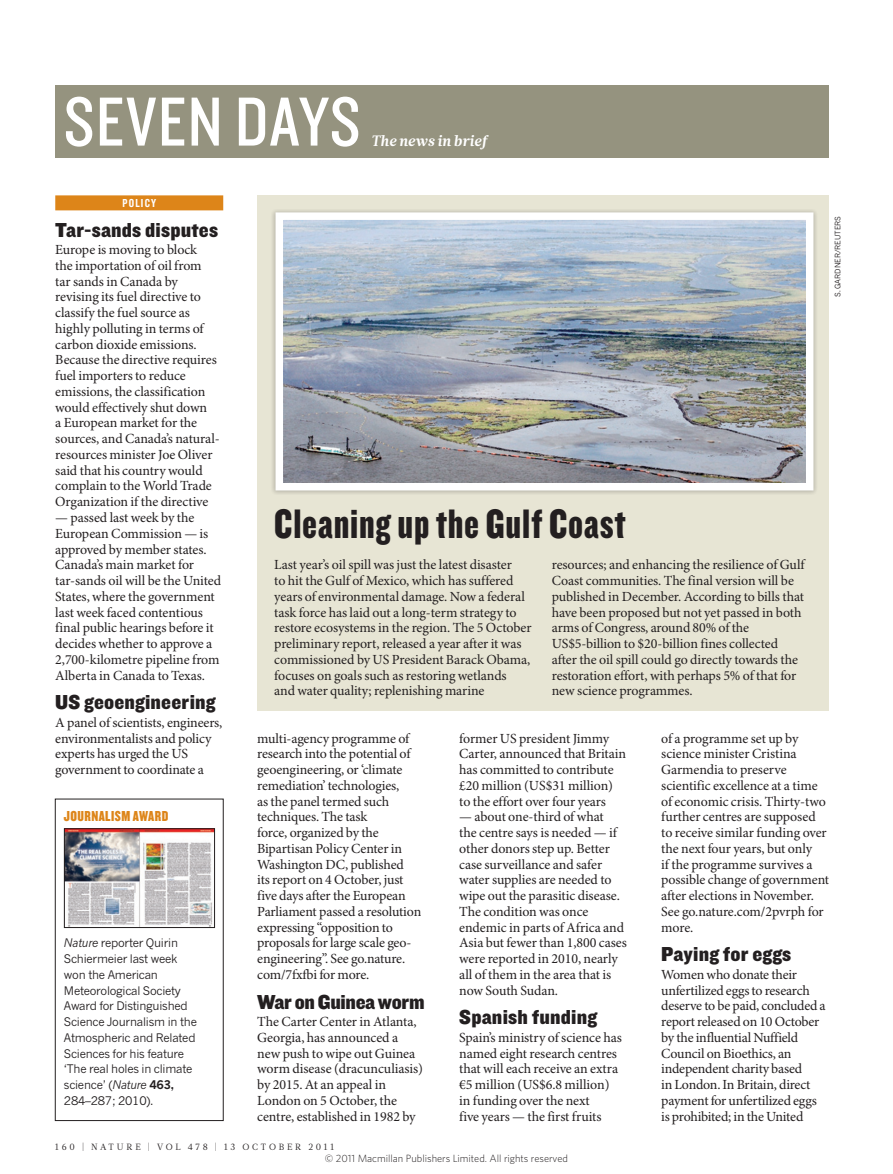
<style>
.page{position:relative;width:893px;height:1174px;background:#fff}
.page>*{position:absolute;margin:0;border:0;box-sizing:border-box;transform-origin:0 0}
.SECTION_HEADING_BOXE{font:72px "Knockout 29 Junior Ltweight";letter-spacing:.02em;color:#fff}
.BRIEFS_BOX_HEAD{font:42.75px "Knockout 69 Full Liteweight";letter-spacing:.02em;color:#231f20}
.BRIEFS_HEAD_14{font:21px "Knockout 71 Full Middlewt";letter-spacing:.01em;color:#231f20}
.BRIEFS_HEAD_14-2{font:21px "Knockout 71 Full Middlewt";letter-spacing:-.015em;color:#231f20}
.CORRECTION_BOX_HEAD{font:15px "Knockout 69 Full Liteweight";letter-spacing:.03em;color:#dd8519}
.t1{font:italic 700 15px "Glosa Math";letter-spacing:.01em;color:#fff}
.BODY_TEXT_R_L_1ST_PA{font:13.95px/15.8px "Minion Pro";letter-spacing:-.01em;color:#231f20}
.BRIEFS_SUBJECT_STRAP{font:12px "Knockout 49 Liteweight";letter-spacing:.1em;color:#fff}
.BOX_COPY_1ST_PARA{font:11.7px/15.8px "News Gothic MTOT";letter-spacing:-.02em;color:#231f20}
.t2{font:300 10.5px "Whitney";color:#231f20}
.t3{font:9px "Glosa Math";letter-spacing:.3em;color:#231f20}
.PIC_CREDIT{font:7.5px "News Gothic MTOT";color:#231f20}
.s1{font-style:italic}
.s2{font-weight:700}
</style>
<div class="page">
<div style="left:257px;top:195px;width:572px;height:516px;background:#e7e5d4"></div>
<div style="left:271px;top:208px;width:547px;height:287px;background:#231f20;opacity:.25"></div>
<img style="left:285px;top:221px;width:519px;height:260px">
<div style="left:276px;top:212px;width:537px;height:278px;border:8px solid #fff"></div>
<div style="left:55px;top:799px;width:168px;height:321px;border:1px solid #231f20"></div>
<img style="left:66px;top:830px;width:147px;height:95px">
<div style="left:64px;top:828px;width:151px;height:99px;border:1px solid #231f20"></div>
<div style="left:55px;top:195px;width:168px;height:15px;background:#dd8519"></div>
<div style="left:55px;top:85px;width:774px;height:72px;background:#95937f"></div>
<p class="SECTION_HEADING_BOXE" style="left:64px;top:75px;width:298px">SEVEN DAYS</p>
<p class="t1" style="left:371px;top:130px;width:117px">The news in brief</p>
<p class="BRIEFS_SUBJECT_STRAP" style="left:123px;top:195px;width:35px">POLICY</p>
<p class="BRIEFS_HEAD_14" style="left:55px;top:215px;width:164px">Tar-sands disputes</p>
<p class="BODY_TEXT_R_L_1ST_PA" style="left:55px;top:242px;width:166px">Europe is moving to block<br>the importation of oil from tar sands in Canada by revising its fuel directive to classify the fuel source as highly polluting in terms of carbon dioxide emissions.<br>Because the directive requires fuel importers to reduce emissions, the classification would effectively shut down<br>a European market for the sources, and Canada’s natural&shy;resources minister Joe Oliver said that his country would complain to the World Trade<br>Organization if the directive</p>
<p class="BODY_TEXT_R_L_1ST_PA" style="left:55px;top:510px;width:167px">— passed last week by the<br>European Commission — is approved by member states.<br>Canada’s main market for tar-sands oil will be the United<br>States, where the government last week faced contentious final public hearings before it decides whether to approve a<br>2,700-kilometre pipeline from<br>Alberta in Canada to Texas.</p>
<p class="BRIEFS_HEAD_14" style="left:55px;top:688px;width:162px">US geoengineering</p>
<p class="BODY_TEXT_R_L_1ST_PA" style="left:55px;top:715px;width:169px">A panel of scientists, engineers, environmentalists and policy experts has urged the US government to coordinate a</p>
<p class="CORRECTION_BOX_HEAD" style="left:64px;top:807px;width:106px">JOURNALISM AWARD</p>
<p class="BOX_COPY_1ST_PARA" style="left:64px;top:935px;width:135px"><span class="s1">Nature</span> reporter Quirin<br>Schiermeier last week won the American<br>Meteorological Society<br>Award for Distinguished<br>Science Journalism in the<br>Atmospheric and Related<br>Sciences for his feature ‘The real holes in climate science’ (<span class="s1">Nature</span> <span class="s2">463,<br></span>284–287; 2010).</p>
<p class="PIC_CREDIT" style="left:833px;top:297px;width:82px;rotate:-90deg">S. GARDNER/REUTERS</p>
<p class="BRIEFS_BOX_HEAD" style="left:274px;top:497px;width:353px">Cleaning up the Gulf Coast</p>
<p class="BODY_TEXT_R_L_1ST_PA" style="left:274px;top:557px;width:259px">Last year’s oil spill was just the latest disaster<br>to hit the Gulf of Mexico, which has suffered years of environmental damage. Now a federal task force has laid out a long-term strategy to restore ecosystems in the region. The 5 October preliminary report, released a year after it was commissioned by US President Barack Obama, focuses on goals such as restoring wetlands<br>and water quality; replenishing marine</p>
<p class="BODY_TEXT_R_L_1ST_PA" style="left:552px;top:557px;width:254px">resources; and enhancing the resilience of Gulf Coast communities. The final version will be published in December. According to bills that have been proposed but not yet passed in both arms of Congress, around 80% of the US$5-billion to $20-billion fines collected after the oil spill could go directly towards the restoration effort, with perhaps 5% of that for new science programmes.</p>
<p class="BODY_TEXT_R_L_1ST_PA" style="left:257px;top:731px;width:166px">multi-agency programme of research into the potential of geoengineering, or ‘climate remediation’ technologies,<br>as the panel termed such techniques. The task<br>force, organized by the<br>Bipartisan Policy Center in<br>Washington DC, published<br>its report on 4 October, just five days after the European<br>Parliament passed a resolution expressing “opposition to proposals for large scale geo&shy;engineering”. See go.nature. com/7fxfbi for more.</p>
<p class="BODY_TEXT_R_L_1ST_PA" style="left:459px;top:731px;width:168px">former US president Jimmy<br>Carter, announced that Britain has committed to contribute £20 million (US$31 million) to the effort over four years</p>
<p class="BODY_TEXT_R_L_1ST_PA" style="left:459px;top:809px;width:169px">— about one-third of what<br>the centre says is needed — if other donors step up. Better case surveillance and safer water supplies are needed to wipe out the parasitic disease.<br>The condition was once endemic in parts of Africa and<br>Asia but fewer than 1,800 cases were reported in 2010, nearly all of them in the area that is now South Sudan.</p>
<p class="BRIEFS_HEAD_14-2" style="left:257px;top:987px;width:169px">War on Guinea worm</p>
<p class="BODY_TEXT_R_L_1ST_PA" style="left:257px;top:1014px;width:167px">The Carter Center in Atlanta,<br>Georgia, has announced a new push to wipe out Guinea worm disease (dracunculiasis) by 2015. At an appeal in<br>London on 5 October, the centre, established in 1982 by</p>
<p class="BRIEFS_HEAD_14" style="left:459px;top:1003px;width:139px">Spanish funding</p>
<p class="BODY_TEXT_R_L_1ST_PA" style="left:459px;top:1030px;width:164px">Spain’s ministry of science has named eight research centres that will each receive an extra €5 million (US$6.8 million) in funding over the next<br>five years — the first fruits</p>
<p class="BODY_TEXT_R_L_1ST_PA" style="left:661px;top:731px;width:169px">of a programme set up by science minister Cristina<br>Garmendia to preserve scientific excellence at a time of economic crisis. Thirty-two further centres are supposed to receive similar funding over the next four years, but only<br>if the programme survives a possible change of government after elections in November.<br>See go.nature.com/2pvrph for more.</p>
<p class="BRIEFS_HEAD_14" style="left:661px;top:940px;width:132px">Paying for eggs</p>
<p class="BODY_TEXT_R_L_1ST_PA" style="left:661px;top:967px;width:166px">Women who donate their unfertilized eggs to research deserve to be paid, concluded a report released on 10 October by the influential Nuffield<br>Council on Bioethics, an independent charity based<br>in London. In Britain, direct payment for unfertilized eggs is prohibited; in the United</p>
<p class="t3" style="left:55px;top:1141px;width:280px">160 | NATURE | VOL 478 | 13 OCTOBER 2011</p>
<p class="t2" style="left:325px;top:1151px;width:245px">© 2011 Macmillan Publishers Limited. All rights reserved</p>
</div>
